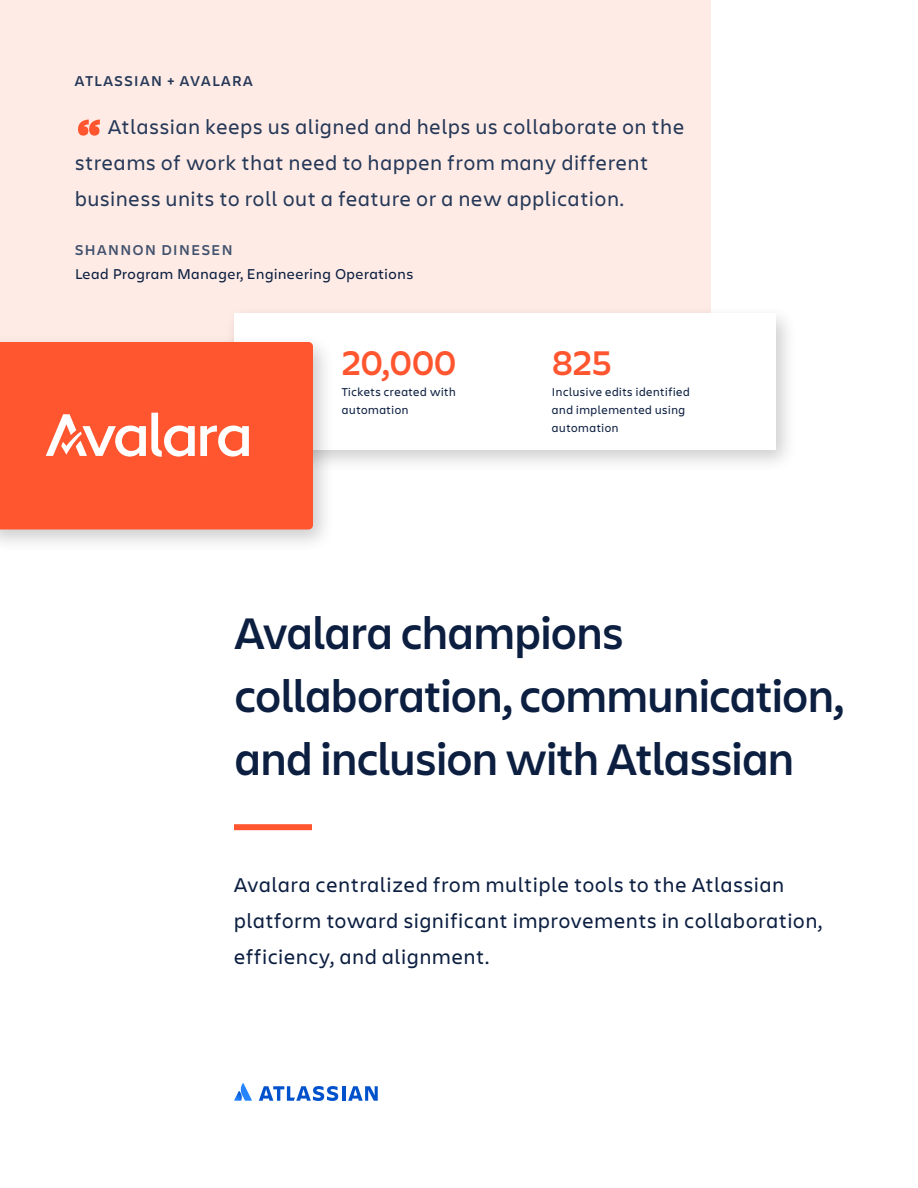
<style>
.page{position:relative;width:918px;height:1188px;background:#fff}
.page>*{position:absolute;margin:0;border:0;box-sizing:border-box;transform-origin:0 0}
.t1{font:600 46.5px/63px "Charlie Display";color:#0c1f41}
.t2{font:600 36px "Charlie Display";letter-spacing:.005em;color:#ff5630}
.t3{font:21px/36px "Charlie Display";letter-spacing:.05em;color:#253858}
.t4{font:21px/36px "Charlie Display";letter-spacing:.05em;color:#0c1f41}
.t5{font:15px "Charlie Text";color:#0c1f41}
.t6{font:600 15px "Charlie Display";letter-spacing:.1em;color:#253858}
.t7{font:600 15px "Charlie Display";letter-spacing:.1em;color:#42526e}
.t8{font:12px/18px "Charlie Display";letter-spacing:.05em;color:#0c1f41}
</style>
<div class="page">
<svg style="left:234px;top:1083px;width:18px;height:18px"></svg>
<hr style="left:342px;top:1086px;width:4px;height:15px;background:#0052cc">
<svg style="left:259px;top:1086px;width:79px;height:15px"></svg>
<svg style="left:348px;top:1086px;width:30px;height:15px"></svg>
<div style="left:0;top:0;width:711px;height:346px;background:#ffebe5"></div>
<svg style="left:78px;top:120px;width:22px;height:16px"></svg>
<div style="left:234px;top:824px;width:78px;height:6px;background:#ff5630"></div>
<div style="left:223px;top:304px;width:575px;height:170px;background:#000;opacity:.2"></div>
<div style="left:234px;top:314px;width:542px;height:136px;background:#fff"></div>
<div style="left:0;top:333px;width:336px;height:221px;background:#000;opacity:.2"></div>
<div style="left:0;top:342px;width:313px;height:188px;background:#ff5630"></div>
<svg style="left:46px;top:413px;width:203px;height:44px"></svg>
<p class="t6" style="left:75px;top:70px;width:179px">ATLASSIAN + AVALARA</p>
<p class="t3" style="left:75px;top:108px;width:611px;text-indent:33px">Atlassian keeps us aligned and helps us collaborate on the streams of work that need to happen from many different business units to roll out a feature or a new application.</p>
<p class="t7" style="left:75px;top:239px;width:159px">SHANNON DINESEN</p>
<p class="t5" style="left:75px;top:263px;width:340px">Lead Program Manager, Engineering Operations</p>
<h2 class="t2" style="left:342px;top:337px;width:116px">20,000</h2>
<h2 class="t2" style="left:552px;top:337px;width:61px">825</h2>
<p class="t8" style="left:342px;top:383px;width:115px">Tickets created with automation</p>
<p class="t8" style="left:552px;top:383px;width:139px">Inclusive edits identified and implemented using automation</p>
<h1 class="t1" style="left:235px;top:599px;width:611px">Avalara champions collaboration, communication, and inclusion with Atlassian</h1>
<p class="t4" style="left:234px;top:866px;width:590px">Avalara centralized from multiple tools to the Atlassian platform toward significant improvements in collaboration, efficiency, and alignment.</p>
</div>
